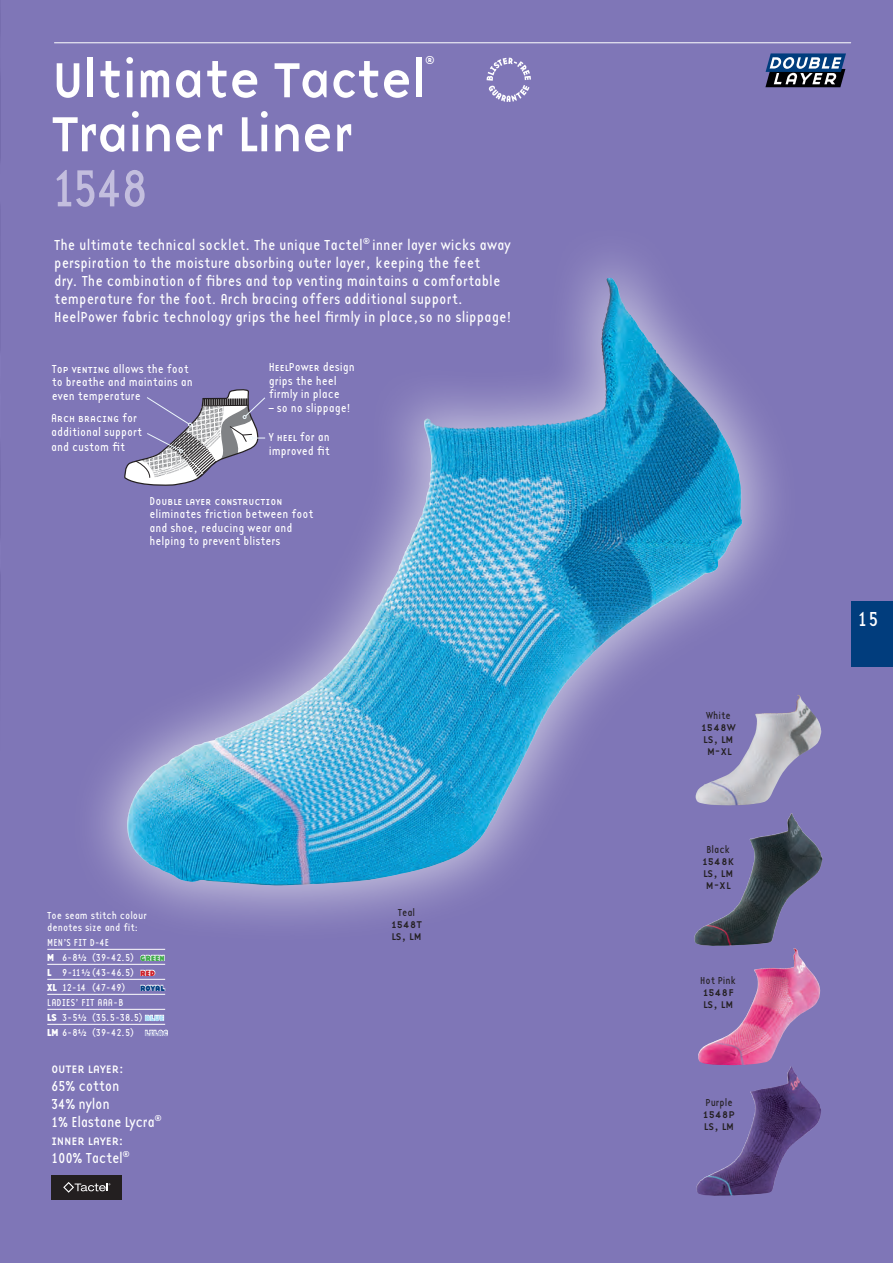
<style>
.page{position:relative;width:893px;height:1263px;background:#7f76b7}
.page>*{position:absolute;margin:0;border:0;box-sizing:border-box;transform-origin:0 0}
.t1{font:54px "Base Twelve Sans";color:#c3bede}
.t2{font:51px "Base Nine";letter-spacing:-.06em;color:#fff}
.t3{font:21px "Base Twelve Sans";color:#fff}
.t4{font:15px/18px "Base Twelve Sans";color:#fff}
.t5{font:15px/18px "Base Twelve Sans";letter-spacing:-.02em;color:#fff}
.t6{font:15px "Base Twelve Sans Smallcaps";letter-spacing:-.02em;color:#fff}
.t7{font:13.5px/12px "Base Twelve Sans Smallcaps";color:#231f20}
.t8{font:12px/13.5px "Base Twelve Sans";color:#fff}
.t9{font:12px "Base Twelve Sans Smallcaps";color:#fff}
.t10{font:10.5px/15px "Base Twelve Sans";color:#fff}
.t11{font:10.5px "Base Twelve Sans";color:#231f20}
.t12{font:10.5px "Base Twelve Sans Smallcaps";color:#fff}
.t13{font:10.5px "Base Twelve Sans SCB";color:#014081}
.s1{font-family:"Base Twelve Sans Smallcaps"}
.s2{font-family:"Base Twelve Sans"}
.s3{font-family:"Base Twelve Sans SCB"}
.s4{font-family:"Base Twelve Sans SCB";color:#40ae49}
.s5{font-family:"Base Twelve Sans SCB";color:#d1232a}
.s6{font-family:"Base Twelve Sans SCB";color:#aae0f9}
.s7{font-family:"Base Twelve Sans SCB";color:#9a9bcc}
</style>
<div class="page">
<hr style="left:54px;top:43px;width:797px;height:1px;background:#fff">
<img style="left:0;top:78px;width:1px;height:80px">
<div style="left:69px;top:221px;width:732px;height:724px;background:#fff;opacity:.57"></div>
<img style="left:525px;top:278px;width:85px;height:148px">
<img style="left:769px;top:695px;width:30px;height:18px">
<svg style="left:487px;top:58px;width:43px;height:44px"></svg>
<img style="left:766px;top:814px;width:25px;height:22px">
<img style="left:698px;top:948px;width:123px;height:117px">
<div style="left:51px;top:1175px;width:71px;height:25px;background:#231f20"></div>
<svg style="left:63px;top:1182px;width:47px;height:11px"></svg>
<img style="left:771px;top:1067px;width:20px;height:21px">
<svg style="left:123px;top:387px;width:143px;height:99px"></svg>
<svg style="left:765px;top:53px;width:81px;height:34px;background:#485e7c"></svg>
<svg style="left:140px;top:954px;width:25px;height:7px"></svg>
<svg style="left:140px;top:969px;width:16px;height:7px"></svg>
<svg style="left:140px;top:984px;width:25px;height:7px"></svg>
<svg style="left:145px;top:1014px;width:19px;height:7px"></svg>
<svg style="left:145px;top:1029px;width:23px;height:7px"></svg>
<hr style="left:47px;top:949px;width:118px;height:1px;background:#fff">
<hr style="left:47px;top:964px;width:118px;height:1px;background:#fff">
<hr style="left:47px;top:979px;width:118px;height:1px;background:#fff">
<hr style="left:47px;top:994px;width:118px;height:1px;background:#fff">
<hr style="left:47px;top:1009px;width:118px;height:1px;background:#fff">
<hr style="left:47px;top:1024px;width:118px;height:1px;background:#fff">
<div style="left:851px;top:601px;width:42px;height:65px;background:#013d7d"></div>
<h2 class="t2" style="left:51px;top:43px;width:378px">Ultimate Tactel</h2>
<p class="t8" style="left:426px;top:53px;width:10px">®</p>
<h2 class="t2" style="left:51px;top:97px;width:305px">Trainer Liner</h2>
<h1 class="t1" style="left:51px;top:154px;width:99px">1548</h1>
<p class="t4" style="left:54px;top:236px;width:459px">The ultimate technical socklet. The unique Tactel<sup>®</sup> inner layer wicks away perspiration to the moisture absorbing outer layer, keeping the feet<br>dry. The combination of fibres and top venting maintains a comfortable temperature for the foot. Arch bracing offers additional support.<br>HeelPower fabric technology grips the heel firmly in place,so no slippage!</p>
<p class="t8" style="left:52px;top:361px;width:143px"><span class="s1">Top venting</span> allows the foot to breathe and maintains an even temperature</p>
<p class="t9" style="left:51px;top:411px;width:88px">Arch bracing <span class="s2">for</span></p>
<p class="t8" style="left:51px;top:424px;width:93px;line-height:15px">additional support and custom fit</p>
<p class="t9" style="left:269px;top:359px;width:88px">HeelPower <span class="s2">design</span></p>
<p class="t8" style="left:269px;top:373px;width:73px">grips the heel firmly in place</p>
<p class="t8" style="left:269px;top:400px;width:84px">– so no slippage!</p>
<p class="t9" style="left:269px;top:430px;width:63px">Y heel <span class="s2">for an</span></p>
<p class="t8" style="left:269px;top:444px;width:63px">improved fit</p>
<p class="t9" style="left:149px;top:493px;width:135px">Double layer construction</p>
<p class="t8" style="left:149px;top:507px;width:166px">eliminates friction between foot and shoe, reducing wear and helping to prevent blisters</p>
<p class="t10" style="left:47px;top:909px;width:101px;line-height:12px">Toe seam stitch colour denotes size and fit:</p>
<p class="t12" style="left:47px;top:935px;width:64px">MEN’S FIT <span class="s2">D-4E</span></p>
<p class="t10" style="left:47px;top:949px;width:119px"><span class="s3">M</span> 6-8½ (39-42.5) <span class="s4">green<br></span><span class="s3">L</span> 9-11½(43-46.5) <span class="s5">red<br></span><span class="s3">XL</span> 12-14 (47-49)</p>
<p class="t13" style="left:140px;top:979px;width:26px">royal</p>
<p class="t12" style="left:47px;top:995px;width:78px">LADIES’ FIT <span class="s2">AAA-B</span></p>
<p class="t10" style="left:47px;top:1009px;width:122px"><span class="s3">LS</span> 3-5½ (35.5-38.5) <span class="s6">blue<br></span><span class="s3">LM</span> 6-8½ (39-42.5) <span class="s7">lilac</span></p>
<p class="t6" style="left:51px;top:1059px;width:74px">outer layer:</p>
<p class="t5" style="left:51px;top:1077px;width:112px">65% cotton<br>34% nylon<br>1% Elastane Lycra<sup>®</sup></p>
<p class="t6" style="left:51px;top:1131px;width:74px">inner layer:</p>
<p class="t5" style="left:51px;top:1149px;width:80px">100% Tactel<sup>®</sup></p>
<p class="t11" style="left:398px;top:906px;width:19px">Teal</p>
<p class="t7" style="left:391px;top:917px;width:33px">1548t ls, lm</p>
<p class="t11" style="left:706px;top:708px;width:26px">White</p>
<p class="t7" style="left:701px;top:720px;width:36px">1548w ls, lm m-xl</p>
<p class="t11" style="left:706px;top:843px;width:25px">Black</p>
<p class="t7" style="left:702px;top:854px;width:34px;text-align:justify">1548k ls, lm m-xl</p>
<p class="t11" style="left:700px;top:974px;width:37px">Hot Pink</p>
<p class="t7" style="left:702px;top:985px;width:33px">1548f ls, lm</p>
<p class="t11" style="left:705px;top:1096px;width:29px">Purple</p>
<p class="t7" style="left:703px;top:1107px;width:34px">1548p ls, lm</p>
<h3 class="t3" style="left:857px;top:606px;width:22px">15</h3>
</div>
